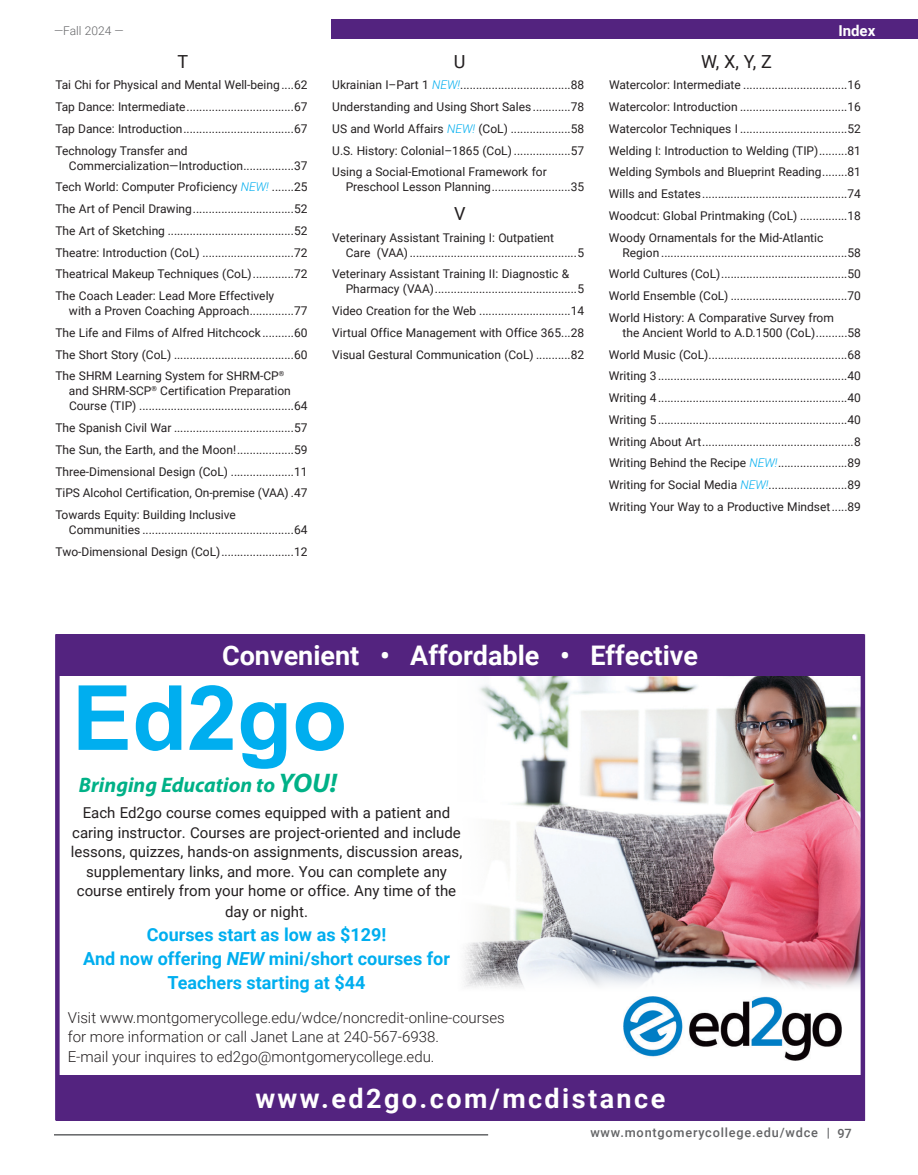
<style>
.page{position:relative;width:918px;height:1175px;background:#fff}
.page>*{position:absolute;margin:0;border:0;box-sizing:border-box;transform-origin:0 0}
.t1{font:700 90px "Arial";color:#00aeef}
.DESCRIPTION__CRN_INFO___TABS{font:700 27px "Roboto";color:#fff}
.DESCRIPTION__CRN_INFO___TABS-2{font:700 27px "Roboto";letter-spacing:.09em;color:#fff}
.t2{font:italic 700 21px "Myriad Pro";color:#00b187}
.t3{font:700 18px/24px "Roboto";color:#00aeef;text-align:center}
.t4{font:18px "Roboto";color:#231f20}
.DESCRIPTION__CRN_INFO___TABS-3{font:15px/19.5px "Roboto";color:#231f20;text-align:center}
.t5{font:300 15px/19.5px "Roboto";color:#231f20}
.RIGHT_PAGE_PAGE_HEADER{font:700 15px "Roboto";color:#fff}
.t6{font:500 12.75px "Roboto";letter-spacing:.06em;color:#636466}
.t7{font:12px/15px "Roboto";color:#231f20}
.t8{font:300 12px "Roboto";color:#636466}
.s1{font-weight:300;font-style:italic;color:#00aeef}
.s2{font-size:27px}
.s3{font-style:italic}
</style>
<div class="page">
<div style="left:331px;top:19px;width:587px;height:20px;background:#53237f"></div>
<hr style="left:54px;top:1134px;width:434px;height:1px;background:#636466">
<img style="left:464px;top:676px;width:396px;height:312px">
<img style="left:623px;top:996px;width:219px;height:64px">
<div style="left:56px;top:1074px;width:808px;height:46px;background:#53237f"></div>
<div style="left:56px;top:634px;width:808px;height:42px;background:#53237f"></div>
<div style="left:55px;top:634px;width:810px;height:486px;border:4px solid #53237f"></div>
<p class="t8" style="left:54px;top:22px;width:71px">—Fall 2024 —</p>
<p class="RIGHT_PAGE_PAGE_HEADER" style="left:838px;top:20px;width:38px">Index</p>
<p class="t4" style="left:178px;top:48px;width:12px">T</p>
<p class="t7" style="left:56px;top:77px;width:254px">Tai Chi for Physical and Mental Well-being....62</p>
<p class="t7" style="left:55px;top:99px;width:254px">Tap Dance: Intermediate..................................67</p>
<p class="t7" style="left:55px;top:121px;width:254px">Tap Dance: Introduction...................................67</p>
<p class="t7" style="left:69px;top:142px;width:240px;text-indent:-14px">Technology Transfer and<br>Commercialization—Introduction................37</p>
<p class="t7" style="left:55px;top:179px;width:254px">Tech World: Computer Proficiency <span class="s1">NEW!</span> .......25</p>
<p class="t7" style="left:55px;top:201px;width:254px">The Art of Pencil Drawing................................52</p>
<p class="t7" style="left:55px;top:223px;width:254px">The Art of Sketching ........................................52</p>
<p class="t7" style="left:55px;top:244px;width:254px">Theatre: Introduction (CoL) .............................72</p>
<p class="t7" style="left:55px;top:266px;width:254px">Theatrical Makeup Techniques (CoL).............72</p>
<p class="t7" style="left:69px;top:288px;width:240px;text-indent:-14px">The Coach Leader: Lead More Effectively<br>with a Proven Coaching Approach..............77</p>
<p class="t7" style="left:55px;top:325px;width:254px">The Life and Films of Alfred Hitchcock ..........60</p>
<p class="t7" style="left:55px;top:346px;width:254px">The Short Story (CoL) ......................................60</p>
<p class="t7" style="left:69px;top:368px;width:240px;text-indent:-13px">The SHRM Learning System for SHRM-CP<sup>®<br></sup>and SHRM-SCP<sup>®</sup> Certification Preparation<br>Course (TIP) .................................................64</p>
<p class="t7" style="left:55px;top:420px;width:254px">The Spanish Civil War ......................................57</p>
<p class="t7" style="left:55px;top:442px;width:254px">The Sun, the Earth, and the Moon!..................59</p>
<p class="t7" style="left:55px;top:463px;width:254px">Three-Dimensional Design (CoL) ....................11</p>
<p class="t7" style="left:55px;top:485px;width:254px">TiPS Alcohol Certification, On-premise (VAA) .47</p>
<p class="t7" style="left:69px;top:507px;width:240px;text-indent:-14px">Towards Equity: Building Inclusive<br>Communities ................................................64</p>
<p class="t7" style="left:55px;top:544px;width:254px">Two-Dimensional Design (CoL).......................12</p>
<p class="t4" style="left:454px;top:48px;width:13px">U</p>
<p class="t7" style="left:332px;top:77px;width:254px">Ukrainian I–Part 1 <span class="s1">NEW!</span>...................................88</p>
<p class="t7" style="left:332px;top:99px;width:254px">Understanding and Using Short Sales ............78</p>
<p class="t7" style="left:332px;top:121px;width:254px">US and World Affairs <span class="s1">NEW!</span> (CoL) ...................58</p>
<p class="t7" style="left:332px;top:142px;width:254px">U.S. History: Colonial–1865 (CoL) ..................57</p>
<p class="t7" style="left:346px;top:164px;width:240px;text-indent:-14px">Using a Social-Emotional Framework for<br>Preschool Lesson Planning.........................35</p>
<p class="t4" style="left:454px;top:201px;width:13px">V</p>
<p class="t7" style="left:346px;top:229px;width:240px;text-indent:-14px">Veterinary Assistant Training I: Outpatient<br>Care (VAA).....................................................5</p>
<p class="t7" style="left:346px;top:266px;width:240px;text-indent:-14px">Veterinary Assistant Training II: Diagnostic &amp;<br>Pharmacy (VAA).............................................5</p>
<p class="t7" style="left:332px;top:303px;width:254px">Video Creation for the Web .............................14</p>
<p class="t7" style="left:332px;top:325px;width:254px">Virtual Office Management with Office 365...28</p>
<p class="t7" style="left:332px;top:346px;width:254px">Visual Gestural Communication (CoL) ...........82</p>
<p class="t4" style="left:701px;top:48px;width:72px">W, X, Y, Z</p>
<p class="t7" style="left:609px;top:77px;width:254px">Watercolor: Intermediate .................................16</p>
<p class="t7" style="left:609px;top:99px;width:254px">Watercolor: Introduction ..................................16</p>
<p class="t7" style="left:609px;top:121px;width:254px">Watercolor Techniques I ..................................52</p>
<p class="t7" style="left:609px;top:142px;width:254px">Welding I: Introduction to Welding (TIP).........81</p>
<p class="t7" style="left:609px;top:164px;width:254px">Welding Symbols and Blueprint Reading........81</p>
<p class="t7" style="left:609px;top:186px;width:254px">Wills and Estates..............................................74</p>
<p class="t7" style="left:609px;top:208px;width:254px">Woodcut: Global Printmaking (CoL) ...............18</p>
<p class="t7" style="left:622px;top:229px;width:240px;text-indent:-14px">Woody Ornamentals for the Mid-Atlantic<br>Region ...........................................................58</p>
<p class="t7" style="left:609px;top:266px;width:254px">World Cultures (CoL)........................................50</p>
<p class="t7" style="left:609px;top:288px;width:254px">World Ensemble (CoL) .....................................70</p>
<p class="t7" style="left:622px;top:310px;width:240px;text-indent:-14px">World History: A Comparative Survey from<br>the Ancient World to A.D.1500 (CoL)..........58</p>
<p class="t7" style="left:609px;top:346px;width:254px">World Music (CoL)............................................68</p>
<p class="t7" style="left:609px;top:368px;width:254px">Writing 3............................................................40</p>
<p class="t7" style="left:609px;top:390px;width:254px">Writing 4............................................................40</p>
<p class="t7" style="left:609px;top:412px;width:254px">Writing 5............................................................40</p>
<p class="t7" style="left:609px;top:433px;width:254px">Writing About Art................................................8</p>
<p class="t7" style="left:609px;top:455px;width:254px">Writing Behind the Recipe <span class="s1">NEW!</span>......................89</p>
<p class="t7" style="left:609px;top:477px;width:254px">Writing for Social Media <span class="s1">NEW!</span>.........................89</p>
<p class="t7" style="left:609px;top:499px;width:254px">Writing Your Way to a Productive Mindset.....89</p>
<p class="DESCRIPTION__CRN_INFO___TABS" style="left:222px;top:636px;width:478px">Convenient • Affordable • Effective</p>
<h2 class="t1" style="left:72px;top:658px;width:277px">Ed2go</h2>
<p class="t2" style="left:79px;top:771px;width:260px">Bringing Education to <span class="s2">YOU!</span></p>
<p class="DESCRIPTION__CRN_INFO___TABS-3" style="left:71px;top:802px;width:393px">Each Ed2go course comes equipped with a patient and caring instructor. Courses are project-oriented and include lessons, quizzes, hands-on assignments, discussion areas, supplementary links, and more. You can complete any course entirely from your home or office. Any time of the</p>
<p class="DESCRIPTION__CRN_INFO___TABS-3" style="left:225px;top:901px;width:84px">day or night.</p>
<p class="t3" style="left:147px;top:922px;width:241px">Courses start as low as $129!</p>
<p class="t3" style="left:83px;top:946px;width:368px">And now offering <span class="s3">NEW</span> mini/short courses for<br>Teachers starting at $44</p>
<p class="t5" style="left:68px;top:1007px;width:439px">Visit www.montgomerycollege.edu/wdce/noncredit-online-courses</p>
<p class="t5" style="left:68px;top:1026px;width:373px">for more information or call Janet Lane at 240-567-6938.<br>E-mail your inquires to ed2go@montgomerycollege.edu.</p>
<p class="DESCRIPTION__CRN_INFO___TABS-2" style="left:255px;top:1079px;width:411px">www.ed2go.com/mcdistance</p>
<p class="t6" style="left:590px;top:1123px;width:263px">www.montgomerycollege.edu/wdce | 97</p>
</div>
